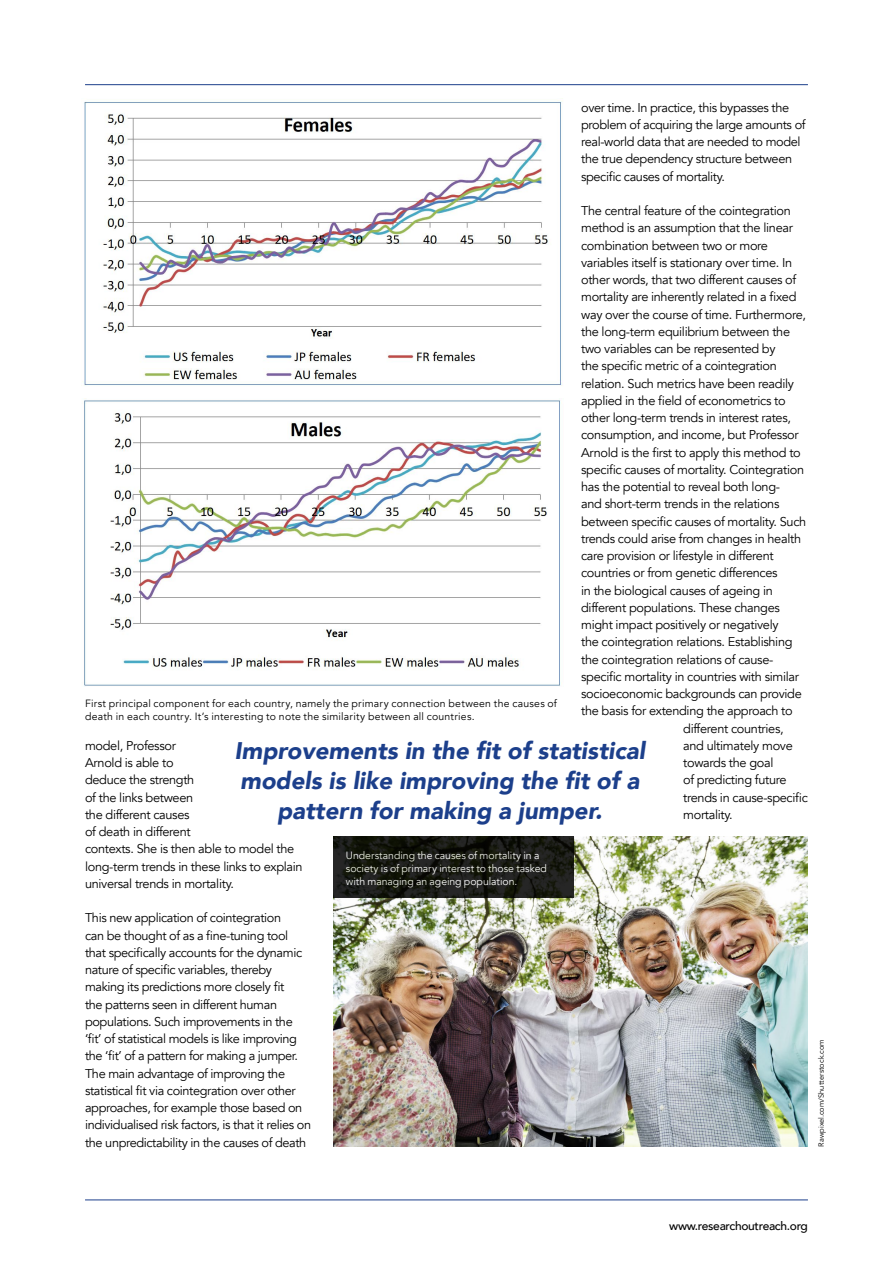
<style>
.page{position:relative;width:893px;height:1263px;background:#fff}
.page>*{position:absolute;margin:0;border:0;box-sizing:border-box;transform-origin:0 0}
.t1{font:italic 900 24px/30px "Avenir";color:#1c3f8b;text-align:center}
.t2{font:12.75px/17.2px "Avenir";letter-spacing:-.025em;color:#000}
.t3{font:500 12px "Avenir";letter-spacing:-.025em;color:#000}
.t4{font:10.5px/12.8px "Avenir";letter-spacing:.02em;color:#000}
.t5{font:10.5px/12.8px "Avenir";letter-spacing:-.005em;color:#fff}
.t6{font:7.5px "Avenir";color:#000}
</style>
<div class="page">
<hr style="left:85px;top:1199px;width:723px;height:1px;background:#1c3f8b">
<hr style="left:85px;top:84px;width:723px;height:1px;background:#1c3f8b">
<img style="left:84px;top:98px;width:479px;height:288px">
<img style="left:84px;top:398px;width:478px;height:288px">
<img style="left:333px;top:836px;width:475px;height:311px">
<svg style="left:333px;top:836px;width:241px;height:62px;background:#181914"></svg>
<p class="t2" style="left:581px;top:99px;width:226px">over time. In practice, this bypasses the problem of acquiring the large amounts of real-world data that are needed to model the true dependency structure between specific causes of mortality.</p>
<p class="t2" style="left:581px;top:202px;width:211px">The central feature of the cointegration</p>
<p class="t2" style="left:581px;top:220px;width:213px">method is an assumption that the linear</p>
<p class="t2" style="left:581px;top:237px;width:188px">combination between two or more</p>
<p class="t2" style="left:581px;top:254px;width:213px">variables itself is stationary over time. In</p>
<p class="t2" style="left:581px;top:271px;width:217px">other words, that two different causes of</p>
<p class="t2" style="left:581px;top:289px;width:217px">mortality are inherently related in a fixed</p>
<p class="t2" style="left:581px;top:306px;width:226px">way over the course of time. Furthermore,</p>
<p class="t2" style="left:581px;top:323px;width:210px">the long-term equilibrium between the</p>
<p class="t2" style="left:581px;top:340px;width:196px">two variables can be represented by</p>
<p class="t2" style="left:581px;top:358px;width:197px">the specific metric of a cointegration</p>
<p class="t2" style="left:581px;top:375px;width:214px">relation. Such metrics have been readily</p>
<p class="t2" style="left:581px;top:392px;width:206px">applied in the field of econometrics to</p>
<p class="t2" style="left:581px;top:409px;width:211px">other long-term trends in interest rates,</p>
<p class="t2" style="left:581px;top:427px;width:219px">consumption, and income, but Professor</p>
<p class="t2" style="left:581px;top:444px;width:221px">Arnold is the first to apply this method to</p>
<p class="t2" style="left:581px;top:461px;width:225px">specific causes of mortality. Cointegration</p>
<p class="t2" style="left:581px;top:478px;width:200px">has the potential to reveal both long-</p>
<p class="t2" style="left:581px;top:496px;width:200px">and short-term trends in the relations</p>
<p class="t2" style="left:581px;top:513px;width:227px">between specific causes of mortality. Such</p>
<p class="t2" style="left:581px;top:530px;width:221px">trends could arise from changes in health</p>
<p class="t2" style="left:581px;top:547px;width:194px">care provision or lifestyle in different</p>
<p class="t2" style="left:581px;top:565px;width:198px">countries or from genetic differences</p>
<p class="t2" style="left:581px;top:582px;width:193px">in the biological causes of ageing in</p>
<p class="t2" style="left:581px;top:599px;width:200px">different populations. These changes</p>
<p class="t2" style="left:581px;top:616px;width:199px">might impact positively or negatively</p>
<p class="t2" style="left:581px;top:634px;width:213px">the cointegration relations. Establishing</p>
<p class="t2" style="left:581px;top:651px;width:194px">the cointegration relations of cause-</p>
<p class="t2" style="left:581px;top:668px;width:219px">specific mortality in countries with similar</p>
<p class="t2" style="left:581px;top:685px;width:222px">socioeconomic backgrounds can provide</p>
<p class="t2" style="left:581px;top:703px;width:213px">the basis for extending the approach to</p>
<p class="t2" style="left:683px;top:720px;width:102px">different countries,</p>
<p class="t2" style="left:683px;top:737px;width:111px">and ultimately move</p>
<p class="t2" style="left:683px;top:754px;width:92px">towards the goal</p>
<p class="t2" style="left:683px;top:772px;width:105px">of predicting future</p>
<p class="t2" style="left:683px;top:789px;width:126px">trends in cause-specific</p>
<p class="t2" style="left:683px;top:806px;width:51px">mortality.</p>
<p class="t4" style="left:85px;top:697px;width:474px">First principal component for each country, namely the primary connection between the causes of death in each country. It’s interesting to note the similarity between all countries.</p>
<p class="t2" style="left:85px;top:737px;width:219px">model, Professor<br>Arnold is able to<br>deduce the strength<br>of the links between<br>the different causes<br>of death in different<br>contexts. She is then able to model the long-term trends in these links to explain universal trends in mortality.</p>
<p class="t2" style="left:85px;top:909px;width:228px">This new application of cointegration<br>can be thought of as a fine-tuning tool that specifically accounts for the dynamic nature of specific variables, thereby making its predictions more closely fit<br>the patterns seen in different human populations. Such improvements in the ‘fit’ of statistical models is like improving the ‘fit’ of a pattern for making a jumper.<br>The main advantage of improving the statistical fit via cointegration over other approaches, for example those based on individualised risk factors, is that it relies on the unpredictability in the causes of death</p>
<h1 class="t1" style="left:234px;top:735px;width:412px">Improvements in the fit of statistical models is like improving the fit of a pattern for making a jumper.</h1>
<p class="t5" style="left:346px;top:849px;width:203px">Understanding the causes of mortality in a society is of primary interest to those tasked with managing an ageing population.</p>
<p class="t6" style="left:817px;top:1147px;width:109px;rotate:-90deg">Rawpixel.com/Shutterstock.com</p>
<p class="t3" style="left:669px;top:1215px;width:140px">www.researchoutreach.org</p>
</div>
